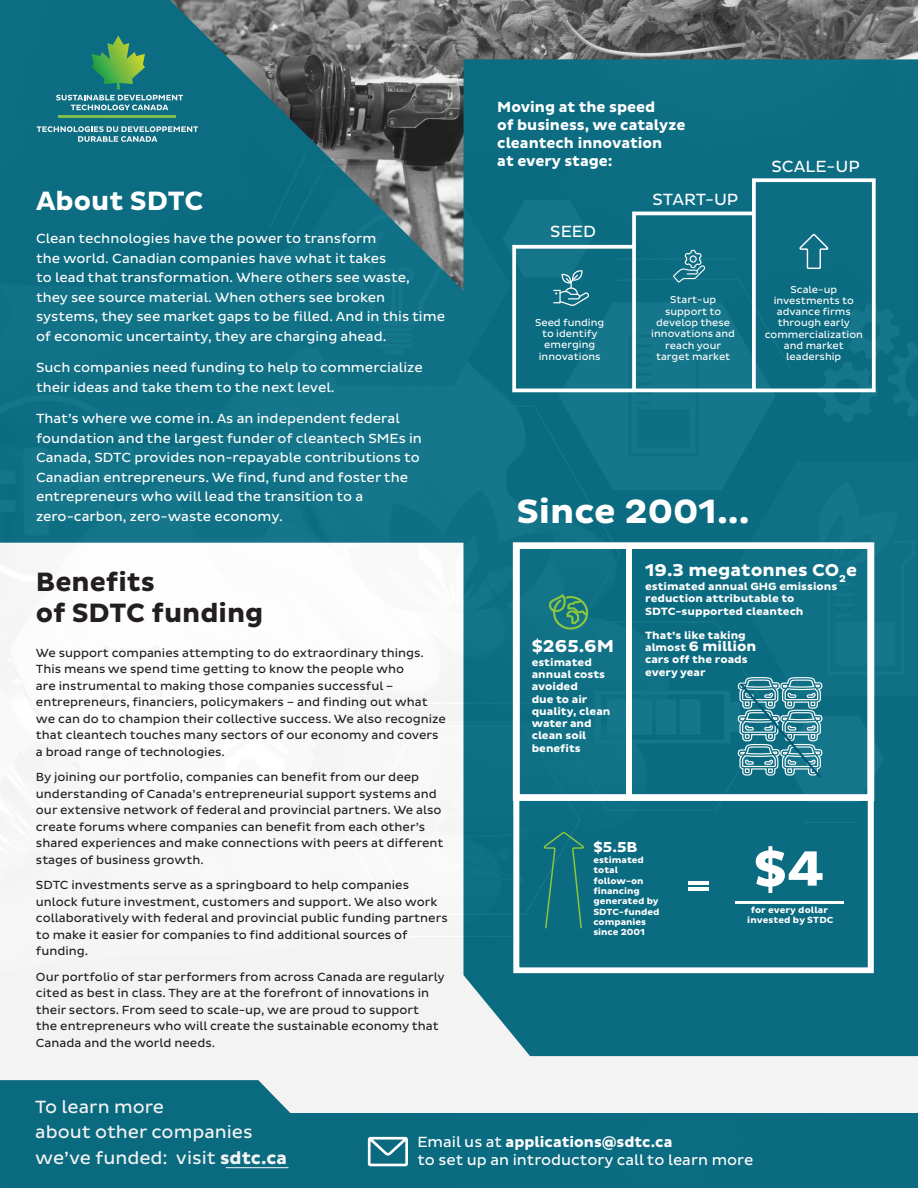
<style>
.page{position:relative;width:918px;height:1188px;background:#fff}
.page>*{position:absolute;margin:0;border:0;box-sizing:border-box;transform-origin:0 0}
.t1{font:700 52.05px "Pluto Sans";color:#fff;scale:1.05 1}
.t2{font:700 34.35px "Pluto Sans";color:#fff;scale:1.05 1}
.REGULAR_TITLE__White{font:700 27px "Pluto Sans";color:#231f20}
.t3{font:700 27px "Pluto Sans";color:#fff}
.t4{font:18px/25.5px "Pluto Sans";color:#fff}
.t5{font:700 17.55px "Pluto Sans";color:#fff;scale:1.05 1}
.Subtitle_white{font:16.5px "Pluto Sans";color:#fff}
.t6{font:700 15px/18px "Pluto Sans";color:#fff}
.t7{font:15px/18px "Pluto Sans";color:#fff}
.t8{font:700 14.7px "Pluto Sans";color:#fff;scale:1.05 1}
.t9{font:700 13.95px "Pluto Sans";color:#fff;scale:1.05 1}
.ABOUT-_Paragraphe{font:13.5px/19.5px "Pluto Sans";color:#fff}
.BENEFITS{font:12px/16.5px "Pluto Sans";color:#231f20}
.t10{font:700 10.8px/12.3px "Pluto Sans";color:#fff;scale:1.05 1}
.t11{font:10.2px/11.2px "Pluto Sans";color:#fff;text-align:center}
.t12{font:9px/11.2px "Pluto Sans";color:#fff;text-align:center}
.t13{font:700 9px/10.4px "Pluto Sans";color:#fff;text-align:center;scale:1.05 1}
.s1{font-size:10.8px}
.s2{font-weight:700}
</style>
<div class="page">
<img style="left:0;top:0;width:918px;height:1188px">
<div style="left:513px;top:542px;width:361px;height:259px;border:7px solid #fff"></div>
<hr style="left:735px;top:901px;width:108px;height:2px;background:#fff">
<div style="left:513px;top:795px;width:361px;height:178px;border:6px solid #fff"></div>
<div style="left:627px;top:547px;width:5px;height:252px;background:#fff"></div>
<svg style="left:549px;top:592px;width:40px;height:39px"></svg>
<svg style="left:737px;top:677px;width:86px;height:103px"></svg>
<svg style="left:544px;top:832px;width:40px;height:96px"></svg>
<hr style="left:688px;top:882px;width:21px;height:3px;background:#fff">
<hr style="left:688px;top:887px;width:21px;height:4px;background:#fff">
<svg style="left:511px;top:178px;width:365px;height:216px"></svg>
<svg style="left:368px;top:1137px;width:40px;height:29px"></svg>
<p class="t3" style="left:36px;top:186px;width:169px">About SDTC</p>
<p class="ABOUT-_Paragraphe" style="left:36px;top:229px;width:411px">Clean technologies have the power to transform<br>the world. Canadian companies have what it takes<br>to lead that transformation. Where others see waste, they see source material. When others see broken systems, they see market gaps to be filled. And in this time of economic uncertainty, they are charging ahead.</p>
<p class="ABOUT-_Paragraphe" style="left:36px;top:358px;width:388px">Such companies need funding to help to commercialize their ideas and take them to the next level.</p>
<p class="ABOUT-_Paragraphe" style="left:36px;top:409px;width:387px">That’s where we come in. As an independent federal foundation and the largest funder of cleantech SMEs in Canada, SDTC provides non-repayable contributions to Canadian entrepreneurs. We find, fund and foster the entrepreneurs who will lead the transition to a zero-carbon, zero-waste economy.</p>
<p class="REGULAR_TITLE__White" style="left:36px;top:566px;width:121px">Benefits</p>
<p class="REGULAR_TITLE__White" style="left:36px;top:598px;width:229px">of SDTC funding</p>
<p class="BENEFITS" style="left:36px;top:645px;width:412px">We support companies attempting to do extraordinary things.<br>This means we spend time getting to know the people who<br>are instrumental to making those companies successful – entrepreneurs, financiers, policymakers – and finding out what we can do to champion their collective success. We also recognize that cleantech touches many sectors of our economy and covers a broad range of technologies.</p>
<p class="BENEFITS" style="left:36px;top:769px;width:409px">By joining our portfolio, companies can benefit from our deep understanding of Canada’s entrepreneurial support systems and our extensive network of federal and provincial partners. We also create forums where companies can benefit from each other’s shared experiences and make connections with peers at different stages of business growth.</p>
<p class="BENEFITS" style="left:36px;top:877px;width:413px">SDTC investments serve as a springboard to help companies unlock future investment, customers and support. We also work collaboratively with federal and provincial public funding partners to make it easier for companies to find additional sources of funding.</p>
<p class="BENEFITS" style="left:36px;top:969px;width:411px">Our portfolio of star performers from across Canada are regularly cited as best in class. They are at the forefront of innovations in their sectors. From seed to scale-up, we are proud to support<br>the entrepreneurs who will create the sustainable economy that Canada and the world needs.</p>
<p class="t6" style="left:497px;top:98px;width:190px">Moving at the speed<br>of business, we catalyze cleantech innovation<br>at every stage:</p>
<p class="Subtitle_white" style="left:550px;top:222px;width:47px">SEED</p>
<p class="Subtitle_white" style="left:653px;top:190px;width:87px">START-UP</p>
<p class="Subtitle_white" style="left:772px;top:157px;width:90px">SCALE-UP</p>
<p class="t11" style="left:535px;top:317px;width:71px">Seed funding to identify emerging innovations</p>
<p class="t11" style="left:651px;top:295px;width:85px">Start-up support to develop these innovations and reach your target market</p>
<p class="t11" style="left:765px;top:284px;width:100px">Scale-up investments to advance firms through early commercialization and market leadership</p>
<p class="t2" style="left:516px;top:491px;width:224px">Since 2001...</p>
<p class="t12" style="left:536px;top:632px;width:78px">l'émergence des innovations</p>
<p class="t5" style="left:532px;top:636px;width:80px">$265.6M</p>
<p class="t10" style="left:532px;top:656px;width:77px">estimated annual costs avoided<br>due to air quality, clean water and clean soil benefits</p>
<p class="t5" style="left:645px;top:560px;width:203px">19.3 megatonnes CO<sub>2</sub>e</p>
<p class="t10" style="left:645px;top:581px;width:185px">estimated annual GHG emissions reduction attributable to<br>SDTC-supported cleantech</p>
<p class="t10" style="left:645px;top:629px;width:97px">That’s like taking</p>
<p class="t9" style="left:645px;top:638px;width:107px"><span class="s1">almost</span> 6 million</p>
<p class="t10" style="left:645px;top:654px;width:99px">cars off the roads every year</p>
<p class="t12" style="left:784px;top:563px;width:61px">Accélération</p>
<p class="t12" style="left:767px;top:586px;width:95px">pour les entreprises</p>
<p class="t12" style="left:655px;top:586px;width:79px">un soutien aux start-up<br>pour développer</p>
<p class="t12" style="left:658px;top:631px;width:73px">atteindre votre marché cible</p>
<p class="t8" style="left:593px;top:838px;width:44px">$5.5B</p>
<p class="t13" style="left:593px;top:855px;width:64px;text-align:left">estimated total follow-on financing generated by<br>SDTC-funded companies since 2001</p>
<p class="t1" style="left:754px;top:839px;width:69px">$4</p>
<p class="t13" style="left:747px;top:904px;width:84px;line-height:10.8px">for every dollar invested by STDC</p>
<p class="t4" style="left:35px;top:1094px;width:253px">To learn more<br>about other companies we’ve funded: visit <span class="s2">sdtc.ca</span></p>
<p class="t7" style="left:417px;top:1134px;width:337px">Email us at <span class="s2">applications@sdtc.ca<br></span>to set up an introductory call to learn more</p>
</div>
